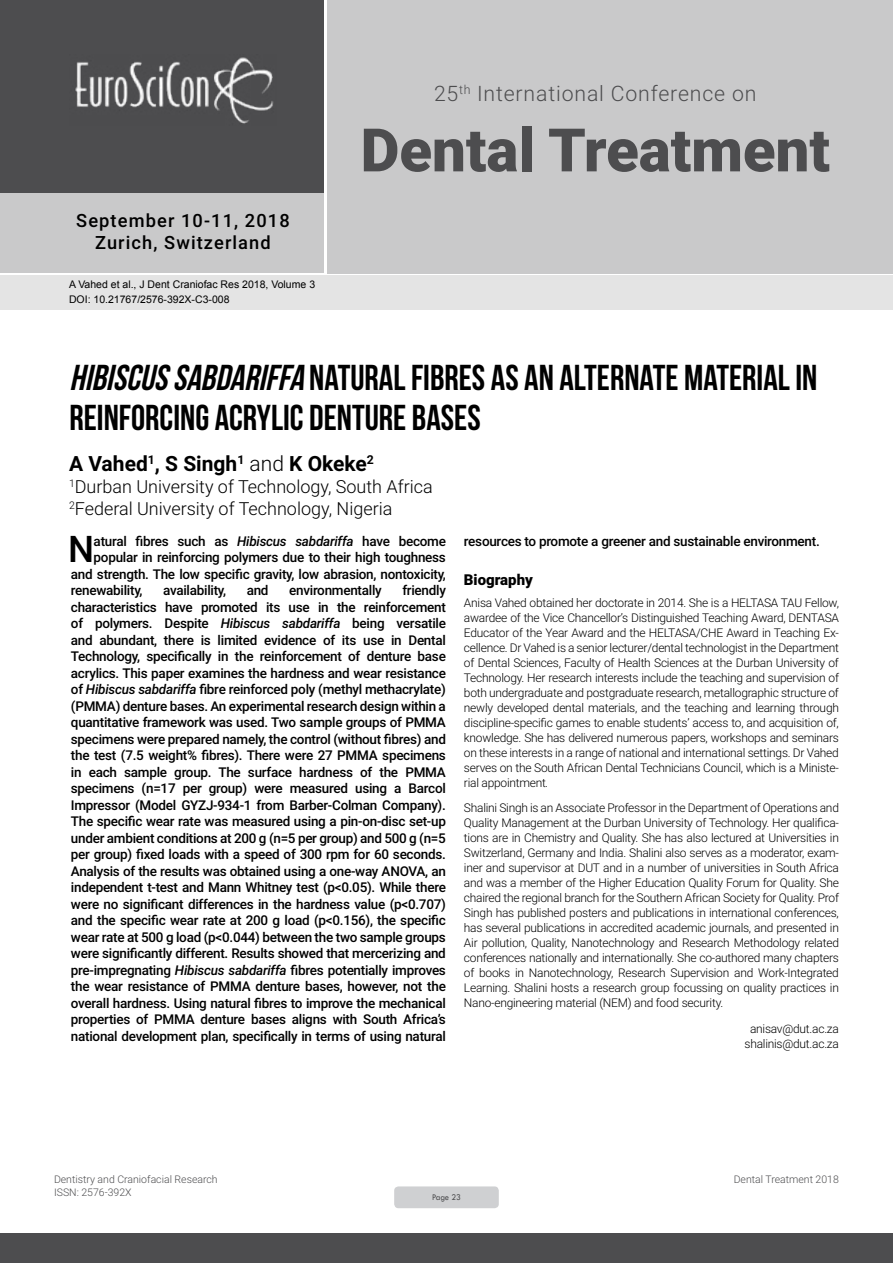
<style>
.page{position:relative;width:893px;height:1263px;background:#fff}
.page>*{position:absolute;margin:0;border:0;box-sizing:border-box;transform-origin:0 0}
.t1{font:900 60px "Roboto";color:#4d4d4f}
.t2{font:500 36.75px "Roboto";color:#000}
.t3{font:36px/39.6px "Bebas Neue";color:#000}
.t4{font:300 21.3px "Roboto";letter-spacing:.04em;color:#4d4d4f}
.t5{font:700 21px "Roboto";color:#000}
.t6{font:500 18.3px/21.9px "Roboto";letter-spacing:.06em;color:#000;text-align:center}
.t7{font:300 18px/21.6px "Roboto";color:#000}
.t8{font:900 15px "Roboto";color:#000}
.t9{font:500 13.5px/16.5px "Roboto";letter-spacing:-.02em;color:#000;text-align:justify}
.t10{font:300 12px/15px "Roboto";letter-spacing:-.02em;color:#000;text-align:justify}
.t11{font:10.5px/14.4px "Arial";color:#000}
.t12{font:300 10.5px "Roboto";color:#4d4d4f}
.t13{font:9px "Tw Cen";letter-spacing:-.02em;color:#4d4d4f;scale:.95 1}
.s1{font-style:italic}
.s2{font-weight:300}
</style>
<div class="page">
<div style="left:0;top:0;width:323px;height:193px;background:#4d4d4f"></div>
<div style="left:1px;top:193px;width:323px;height:80px;background:#c9c9ca"></div>
<div style="left:327px;top:0;width:566px;height:273px;background:#c9c9ca"></div>
<img style="left:75px;top:57px;width:199px;height:67px">
<div style="left:0;top:1233px;width:893px;height:30px;background:#4d4d4f"></div>
<div style="left:1px;top:275px;width:892px;height:35px;background:#e4e4e4"></div>
<div style="left:394px;top:1186px;width:105px;height:22px;background:#cfd0d2;border-radius:4px"></div>
<h3 class="t6" style="left:76px;top:209px;width:215px">September 10-11, 2018<br>Zurich, Switzerland</h3>
<p class="t11" style="left:69px;top:278px;width:248px">A Vahed et al., J Dent Craniofac Res 2018, Volume 3<br>DOI: 10.21767/2576-392X-C3-008</p>
<h3 class="t4" style="left:434px;top:78px;width:324px">25<sup>th</sup> International Conference on</h3>
<h1 class="t1" style="left:361px;top:108px;width:471px">Dental Treatment</h1>
<h3 class="t3" style="left:69px;top:358px;width:750px"><span class="s1">HIBISCUSSABDARIFFA</span>NATURAL FIBRES AS AN ALTERNATE MATERIAL IN<br>REINFORCING ACRYLIC DENTURE BASES</h3>
<h3 class="t5" style="left:69px;top:449px;width:306px">A Vahed<sup>1</sup>, S Singh<sup>1</sup> <span class="s2">and</span> K Okeke<sup>2</sup></h3>
<h3 class="t7" style="left:69px;top:475px;width:365px"><sup>1</sup>Durban University of Technology, South Africa<br><sup>2</sup>Federal University of Technology, Nigeria</h3>
<h2 class="t2" style="left:68px;top:524px;width:28px">N</h2>
<p class="t9" style="left:94px;top:532px;width:354px">atural fibres such as <span class="s1">Hibiscus sabdariffa</span> have become</p>
<p class="t9" style="left:94px;top:549px;width:354px">popular in reinforcing polymers due to their high toughness</p>
<p class="t9" style="left:71px;top:565px;width:376px">and strength. The low specific gravity, low abrasion, nontoxicity,</p>
<p class="t9" style="left:71px;top:582px;width:73px">renewability,</p>
<p class="t9" style="left:163px;top:582px;width:64px">availability,</p>
<p class="t9" style="left:247px;top:582px;width:23px">and</p>
<p class="t9" style="left:289px;top:582px;width:94px">environmentally</p>
<p class="t9" style="left:71px;top:582px;width:376px;text-indent:331px">friendly characteristics have promoted its use in the reinforcement of polymers. Despite <span class="s1">Hibiscus sabdariffa</span> being versatile and abundant, there is limited evidence of its use in Dental Technology, specifically in the reinforcement of denture base acrylics. This paper examines the hardness and wear resistance of <span class="s1">Hibiscus sabdariffa</span> fibre reinforced poly (methyl methacrylate) (PMMA) denture bases. An experimental research design within a quantitative framework was used. Two sample groups of PMMA specimens were prepared namely, the control (without fibres) and the test (7.5 weight% fibres). There were 27 PMMA specimens in each sample group. The surface hardness of the PMMA specimens (n=17 per group) were measured using a Barcol Impressor (Model GYZJ-934-1 from Barber-Colman Company).<br>The specific wear rate was measured using a pin-on-disc set-up under ambient conditions at 200 g (n=5 per group) and 500 g (n=5 per group) fixed loads with a speed of 300 rpm for 60 seconds.<br>Analysis of the results was obtained using a one-way ANOVA, an independent t-test and Mann Whitney test (p&lt;0.05). While there were no significant differences in the hardness value (p&lt;0.707) and the specific wear rate at 200 g load (p&lt;0.156), the specific wear rate at 500 g load (p&lt;0.044) between the two sample groups were significantly different. Results showed that mercerizing and pre-impregnating <span class="s1">Hibiscus sabdariffa</span> fibres potentially improves the wear resistance of PMMA denture bases, however, not the overall hardness. Using natural fibres to improve the mechanical properties of PMMA denture bases aligns with South Africa’s national development plan, specifically in terms of using natural</p>
<p class="t9" style="left:464px;top:532px;width:357px">resources to promote a greener and sustainable environment.</p>
<p class="t8" style="left:464px;top:569px;width:70px">Biography</p>
<p class="t10" style="left:464px;top:594px;width:377px">Anisa Vahed obtained her doctorate in 2014. She is a HELTASA TAU Fellow, awardee of the Vice Chancellor’s Distinguished Teaching Award, DENTASA Educator of the Year Award and the HELTASA/CHE Award in Teaching Ex&shy;cellence. Dr Vahed is a senior lecturer/dental technologist in the Department of Dental Sciences, Faculty of Health Sciences at the Durban University of Technology. Her research interests include the teaching and supervision of both undergraduate and postgraduate research, metallographic structure of newly developed dental materials, and the teaching and learning through discipline-specific games to enable students’ access to, and acquisition of, knowledge. She has delivered numerous papers, workshops and seminars on these interests in a range of national and international settings. Dr Vahed serves on the South African Dental Technicians Council, which is a Ministe&shy;rial appointment<span class="s1">.</span></p>
<p class="t10" style="left:464px;top:800px;width:377px">Shalini Singh is an Associate Professor in the Department of Operations and Quality Management at the Durban University of Technology. Her qualifica&shy;tions are in Chemistry and Quality. She has also lectured at Universities in Switzerland, Germany and India. Shalini also serves as a moderator, exam&shy;iner and supervisor at DUT and in a number of universities in South Africa and was a member of the Higher Education Quality Forum for Quality. She chaired the regional branch for the Southern African Society for Quality. Prof Singh has published posters and publications in international conferences, has several publications in accredited academic journals, and presented in Air pollution, Quality, Nanotechnology and Research Methodology related conferences nationally and internationally. She co-authored many chapters of books in Nanotechnology, Research Supervision and Work-Integrated Learning. Shalini hosts a research group focussing on quality practices in Nano-engineering material (NEM) and food security.</p>
<p class="t10" style="left:744px;top:1021px;width:96px;text-align:center">anisav@dut.ac.za shalinis@dut.ac.za</p>
<p class="t12" style="left:54px;top:1172px;width:165px">Dentistry and Craniofacial Research</p>
<p class="t12" style="left:734px;top:1172px;width:107px">Dental Treatment 2018</p>
<p class="t12" style="left:54px;top:1185px;width:79px">ISSN: 2576-392X</p>
<p class="t13" style="left:432px;top:1192px;width:32px">Page 23</p>
</div>
